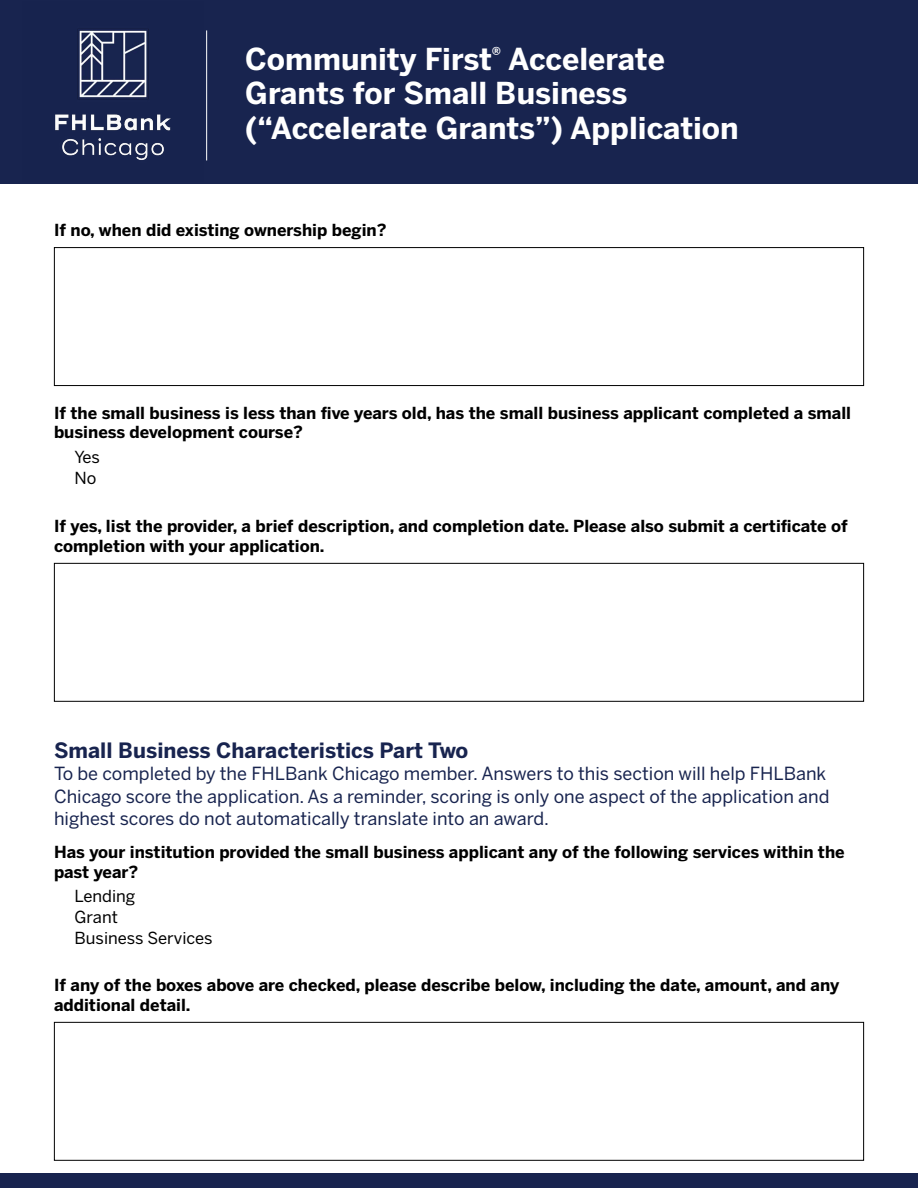
<style>
.page{position:relative;width:918px;height:1188px;background:#fff}
.page>*{position:absolute;margin:0;border:0;box-sizing:border-box;transform-origin:0 0}
.t1{font:700 30px/34.5px "Benton Sans";color:#fff}
.t2{font:700 21px "Benton Sans";color:#18244f}
.t3{font:18px/22.5px "Benton Sans";color:#18244f}
.t4{font:700 16.5px/19.8px "Benton Sans";color:#000}
.t5{font:16.5px/21px "Benton Sans";color:#000}
</style>
<div class="page">
<div style="left:0;top:0;width:918px;height:184px;background:#18244f"></div>
<img style="left:55px;top:29px;width:116px;height:131px">
<hr style="left:206px;top:30px;width:1px;height:130px;background:#fff">
<div style="left:0;top:1173px;width:918px;height:15px;background:#18244f"></div>
<div style="left:54px;top:247px;width:810px;height:139px;border:1px solid #000"></div>
<div style="left:54px;top:563px;width:810px;height:139px;border:1px solid #000"></div>
<div style="left:54px;top:1022px;width:810px;height:139px;border:1px solid #000"></div>
<h1 class="t1" style="left:245px;top:42px;width:495px">Community First<sup>®</sup> Accelerate<br>Grants for Small Business (“Accelerate Grants”) Application</h1>
<p class="t4" style="left:54px;top:220px;width:334px">If no, when did existing ownership begin?</p>
<p class="t4" style="left:54px;top:403px;width:799px">If the small business is less than five years old, has the small business applicant completed a small business development course?</p>
<p class="t5" style="left:75px;top:447px;width:27px">Yes<br>No</p>
<p class="t4" style="left:54px;top:516px;width:795px">If yes, list the provider, a brief description, and completion date. Please also submit a certificate of completion with your application.</p>
<p class="t2" style="left:54px;top:737px;width:416px">Small Business Characteristics Part Two</p>
<p class="t3" style="left:54px;top:763px;width:777px">To be completed by the FHLBank Chicago member. Answers to this section will help FHLBank<br>Chicago score the application. As a reminder, scoring is only one aspect of the application and highest scores do not automatically translate into an award.</p>
<p class="t4" style="left:54px;top:842px;width:792px">Has your institution provided the small business applicant any of the following services within the past year?</p>
<p class="t5" style="left:75px;top:886px;width:140px">Lending<br>Grant<br>Business Services</p>
<p class="t4" style="left:54px;top:975px;width:787px">If any of the boxes above are checked, please describe below, including the date, amount, and any additional detail.</p>
</div>
